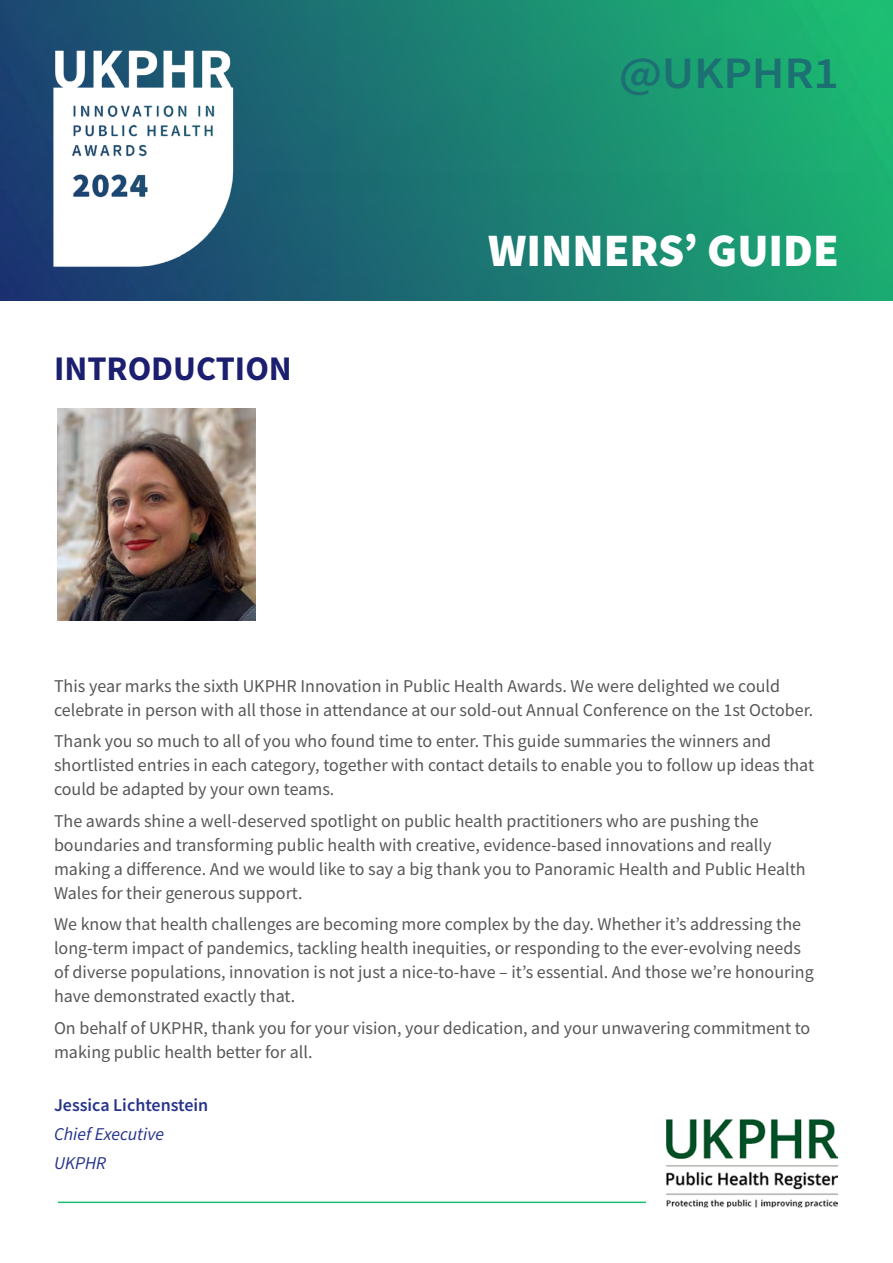
<style>
.page{position:relative;width:893px;height:1263px;background:#fff}
.page>*{position:absolute;margin:0;border:0;box-sizing:border-box;transform-origin:0 0}
.t1{font:900 46.5px "Source Sans Pro";color:#fff}
.t2{font:600 45px "Source Sans Pro";letter-spacing:-.005em;color:#1c7073;scale:1.1 1}
.t3{font:700 34.5px "Source Sans Pro";color:#1c1f70}
.t4{font:18px/24px "Source Sans Pro";color:#575756}
.t5{font:600 18px "Source Sans Pro";color:#27348b}
.t6{font:italic 18px/29.1px "Source Sans Pro";color:#27348b}
</style>
<div class="page">
<img style="left:666px;top:1120px;width:171px;height:88px">
<hr style="left:58px;top:1201px;width:588px;height:2px;background:#1cbf73">
<img style="left:0;top:0;width:893px;height:300px">
<img style="left:47px;top:47px;width:190px;height:223px">
<img style="left:58px;top:409px;width:198px;height:211px">
<h2 class="t2" style="left:619px;top:43px;width:202px">@UKPHR1</h2>
<h3 class="t3" style="left:54px;top:345px;width:239px">INTRODUCTION</h3>
<h1 class="t1" style="left:488px;top:218px;width:352px">WINNERS’ GUIDE</h1>
<p class="t4" style="left:54px;top:674px;width:761px">This year marks the sixth UKPHR Innovation in Public Health Awards. We were delighted we could celebrate in person with all those in attendance at our sold-out Annual Conference on the 1st October.</p>
<p class="t4" style="left:54px;top:729px;width:762px">Thank you so much to all of you who found time to enter. This guide summaries the winners and shortlisted entries in each category, together with contact details to enable you to follow up ideas that could be adapted by your own teams.</p>
<p class="t4" style="left:54px;top:809px;width:753px">The awards shine a well-deserved spotlight on public health practitioners who are pushing the boundaries and transforming public health with creative, evidence-based innovations and really making a difference. And we would like to say a big thank you to Panoramic Health and Public Health Wales for their generous support.</p>
<p class="t4" style="left:54px;top:912px;width:761px">We know that health challenges are becoming more complex by the day. Whether it’s addressing the long-term impact of pandemics, tackling health inequities, or responding to the ever-evolving needs of diverse populations, innovation is not just a nice-to-have – it’s essential. And those we’re honouring have demonstrated exactly that.</p>
<p class="t4" style="left:54px;top:1016px;width:758px">On behalf of UKPHR, thank you for your vision, your dedication, and your unwavering commitment to making public health better for all.</p>
<p class="t5" style="left:54px;top:1093px;width:156px">Jessica Lichtenstein</p>
<p class="t6" style="left:54px;top:1120px;width:112px">Chief Executive<br>UKPHR</p>
</div>
